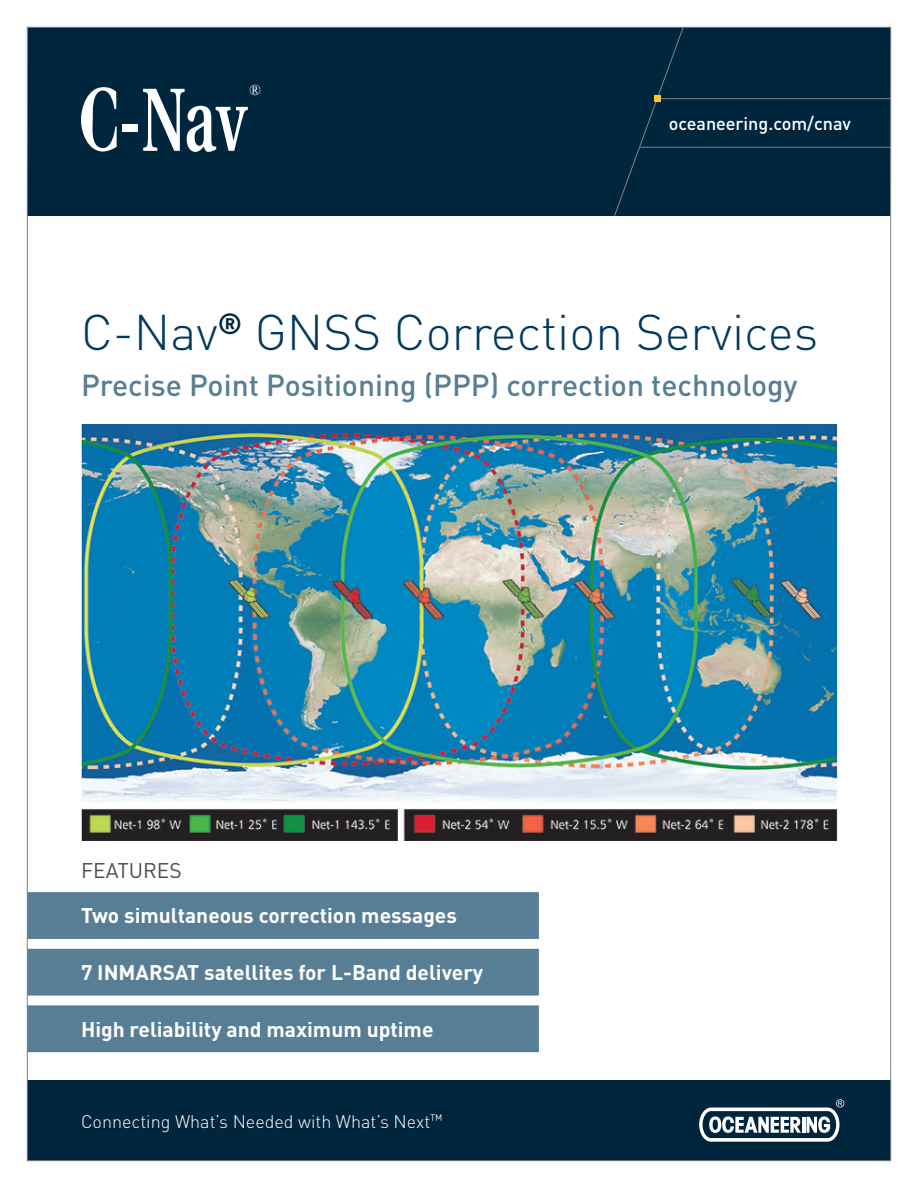
<style>
.page{position:relative;width:918px;height:1188px;background:#fff}
.page>*{position:absolute;margin:0;border:0;box-sizing:border-box;transform-origin:0 0}
.Heading{font:300 49.5px "DIN";color:#003a5d}
.Subheading{font:500 30px "DIN";color:#577e95}
.Features{font:700 21px "DIN";color:#fff}
.Features_Heading{font:21px "DIN";color:#4b4c4d}
.t1{font:300 18px "DIN";color:#fff}
.t2{font:500 18px "DIN";color:#fff}
.t3{font:15px "Times New Roman";color:#fff}
</style>
<div class="page">
<div style="left:29px;top:29px;width:860px;height:187px;background:#00263e"></div>
<div style="left:27px;top:1080px;width:864px;height:81px;background:#00263e"></div>
<div style="left:122px;top:125px;width:16px;height:7px;background:#fff"></div>
<svg style="left:143px;top:89px;width:105px;height:63px"></svg>
<svg style="left:81px;top:87px;width:36px;height:65px"></svg>
<div style="left:614px;top:29px;width:70px;height:187px;background:#00263e"></div>
<hr style="left:658px;top:98px;width:233px;height:1px;background:#808285">
<hr style="left:640px;top:147px;width:251px;height:1px;background:#808285">
<div style="left:655px;top:95px;width:6px;height:7px;background:#ffc52d"></div>
<svg style="left:699px;top:1099px;width:145px;height:43px"></svg>
<hr style="left:802px;top:1117px;width:3px;height:16px;background:#fff">
<div style="left:27px;top:892px;width:512px;height:47px;background:#577e95"></div>
<div style="left:27px;top:949px;width:512px;height:47px;background:#577e95"></div>
<div style="left:27px;top:1005px;width:512px;height:47px;background:#577e95"></div>
<img style="left:81px;top:425px;width:756px;height:415px">
<p class="t3" style="left:249px;top:80px;width:13px">®</p>
<p class="t2" style="left:669px;top:112px;width:184px">oceaneering.com/cnav</p>
<p class="Heading" style="left:81px;top:300px;width:739px">C-Nav<sup>®</sup> GNSS Correction Services</p>
<p class="Subheading" style="left:81px;top:365px;width:718px">Precise Point Positioning (PPP) correction technology</p>
<p class="Features_Heading" style="left:81px;top:857px;width:102px">FEATURES</p>
<p class="Features" style="left:81px;top:902px;width:378px">Two simultaneous correction messages</p>
<p class="Features" style="left:81px;top:959px;width:404px">7 INMARSAT satellites for L-Band delivery</p>
<p class="Features" style="left:81px;top:1015px;width:354px">High reliability and maximum uptime</p>
<p class="t1" style="left:81px;top:1110px;width:363px">Connecting What’s Needed with What’s Next<sup>™</sup></p>
</div>
